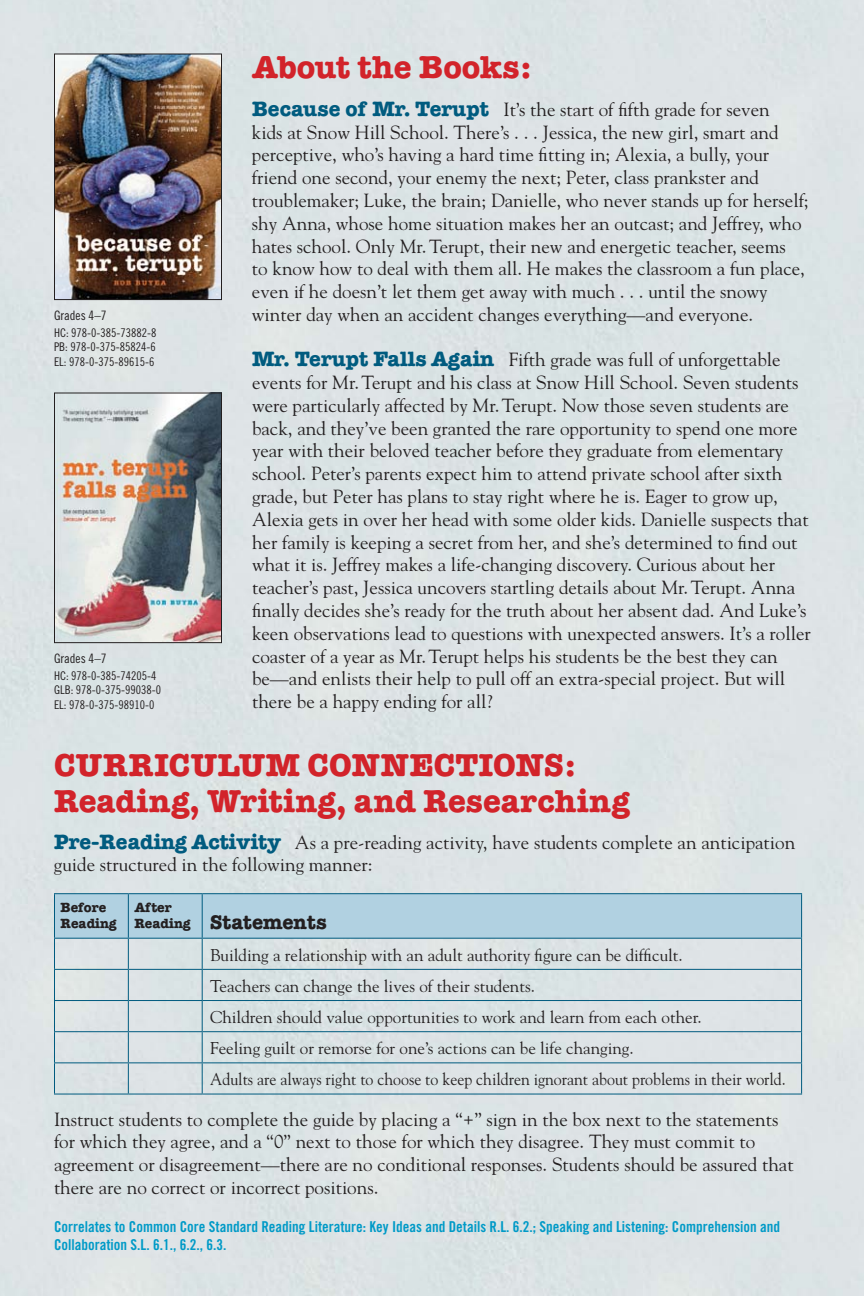
<style>
.page{position:relative;width:864px;height:1296px;background:#dde3e6}
.page>*{position:absolute;margin:0;border:0;box-sizing:border-box;transform-origin:0 0}
.t1{font:700 32px/36px "American Typewriter";letter-spacing:.005em;color:#d2232a}
.t2{font:700 20px "American Typewriter";color:#231f20}
.t3{font:19px/22.8px "Goudy";color:#231f20}
.t4{font:17px/31.2px "Goudy";color:#231f20}
.t5{font:15px/18px "Trade Gothic Bold Cond Twenty";color:#009ac7}
.t6{font:700 13.6px/16px "American Typewriter";color:#231f20}
.t7{font:13px "Trade Gothic Cond Eighteen";color:#231f20}
.t8{font:12px/14.4px "Trade Gothic Cond Eighteen";color:#231f20;text-align:justify}
.s1{font-family:"American Typewriter";font-weight:700;font-size:21px;color:#005b7f}
.s2{font-size:13.6px}
</style>
<div class="page">
<img style="left:56px;top:55px;width:164px;height:243px">
<div style="left:54px;top:53px;width:168px;height:247px;border:1px solid #231f20"></div>
<img style="left:56px;top:394px;width:164px;height:247px">
<div style="left:54px;top:392px;width:168px;height:251px;border:1px solid #231f20"></div>
<div style="left:55px;top:894px;width:746px;height:44px;background:#b1d1e1"></div>
<hr style="left:54px;top:893px;width:74px;height:1px;background:#005b7f">
<hr style="left:54px;top:894px;width:1px;height:44px;background:#005b7f">
<hr style="left:128px;top:893px;width:74px;height:1px;background:#005b7f">
<hr style="left:128px;top:894px;width:1px;height:44px;background:#005b7f">
<hr style="left:202px;top:893px;width:600px;height:1px;background:#005b7f">
<hr style="left:202px;top:894px;width:1px;height:44px;background:#005b7f">
<hr style="left:801px;top:894px;width:1px;height:44px;background:#005b7f">
<hr style="left:54px;top:938px;width:74px;height:1px;background:#005b7f">
<hr style="left:54px;top:939px;width:1px;height:30px;background:#005b7f">
<hr style="left:128px;top:938px;width:74px;height:1px;background:#005b7f">
<hr style="left:128px;top:939px;width:1px;height:30px;background:#005b7f">
<hr style="left:202px;top:938px;width:600px;height:1px;background:#005b7f">
<hr style="left:202px;top:939px;width:1px;height:30px;background:#005b7f">
<hr style="left:801px;top:939px;width:1px;height:30px;background:#005b7f">
<hr style="left:54px;top:969px;width:74px;height:1px;background:#005b7f">
<hr style="left:54px;top:970px;width:1px;height:30px;background:#005b7f">
<hr style="left:128px;top:969px;width:74px;height:1px;background:#005b7f">
<hr style="left:128px;top:970px;width:1px;height:30px;background:#005b7f">
<hr style="left:202px;top:969px;width:600px;height:1px;background:#005b7f">
<hr style="left:202px;top:970px;width:1px;height:30px;background:#005b7f">
<hr style="left:801px;top:970px;width:1px;height:30px;background:#005b7f">
<hr style="left:54px;top:1000px;width:74px;height:1px;background:#005b7f">
<hr style="left:54px;top:1001px;width:1px;height:30px;background:#005b7f">
<hr style="left:128px;top:1000px;width:74px;height:1px;background:#005b7f">
<hr style="left:128px;top:1001px;width:1px;height:30px;background:#005b7f">
<hr style="left:202px;top:1000px;width:600px;height:1px;background:#005b7f">
<hr style="left:202px;top:1001px;width:1px;height:30px;background:#005b7f">
<hr style="left:801px;top:1001px;width:1px;height:30px;background:#005b7f">
<hr style="left:54px;top:1031px;width:74px;height:1px;background:#005b7f">
<hr style="left:54px;top:1032px;width:1px;height:30px;background:#005b7f">
<hr style="left:128px;top:1031px;width:74px;height:1px;background:#005b7f">
<hr style="left:128px;top:1032px;width:1px;height:30px;background:#005b7f">
<hr style="left:202px;top:1031px;width:600px;height:1px;background:#005b7f">
<hr style="left:202px;top:1032px;width:1px;height:30px;background:#005b7f">
<hr style="left:801px;top:1032px;width:1px;height:30px;background:#005b7f">
<hr style="left:54px;top:1062px;width:74px;height:1px;background:#005b7f">
<hr style="left:54px;top:1063px;width:1px;height:31px;background:#005b7f">
<hr style="left:128px;top:1062px;width:74px;height:1px;background:#005b7f">
<hr style="left:128px;top:1063px;width:1px;height:31px;background:#005b7f">
<hr style="left:202px;top:1062px;width:600px;height:1px;background:#005b7f">
<hr style="left:202px;top:1063px;width:1px;height:31px;background:#005b7f">
<hr style="left:801px;top:1063px;width:1px;height:31px;background:#005b7f">
<hr style="left:54px;top:1094px;width:74px;height:1px;background:#005b7f">
<hr style="left:128px;top:1094px;width:74px;height:1px;background:#005b7f">
<hr style="left:202px;top:1094px;width:600px;height:1px;background:#005b7f">
<p class="t7" style="left:54px;top:308px;width:54px">Grades 4–7</p>
<p class="t8" style="left:54px;top:325px;width:104px">HC: 978-0-385-73882-8<br>PB: 978-0-375-85824-6<br>EL: 978-0-375-89615-6</p>
<p class="t7" style="left:54px;top:651px;width:54px">Grades 4–7</p>
<p class="t8" style="left:54px;top:668px;width:109px;text-align:left">HC: 978-0-385-74205-4<br>GLB: 978-0-375-99038-0<br>EL: 978-0-375-98910-0</p>
<h1 class="t1" style="left:252px;top:49px;width:281px">About the Books:</h1>
<p class="t3" style="left:252px;top:98px;width:558px"><span class="s1">Because of Mr. Terupt</span> It’s the start of fifth grade for seven<br>kids at Snow Hill School. There’s . . . Jessica, the new girl, smart and perceptive, who’s having a hard time fitting in; Alexia, a bully, your friend one second, your enemy the next; Peter, class prankster and troublemaker; Luke, the brain; Danielle, who never stands up for herself; shy Anna, whose home situation makes her an outcast; and Jeffrey, who hates school. Only Mr. Terupt, their new and energetic teacher, seems<br>to know how to deal with them all. He makes the classroom a fun place, even if he doesn’t let them get away with much . . . until the snowy winter day when an accident changes everything—and everyone.</p>
<p class="t3" style="left:252px;top:348px;width:560px"><span class="s1">Mr. Terupt Falls Again</span> Fifth grade was full of unforgettable events for Mr. Terupt and his class at Snow Hill School. Seven students were particularly affected by Mr. Terupt. Now those seven students are back, and they’ve been granted the rare opportunity to spend one more year with their beloved teacher before they graduate from elementary school. Peter’s parents expect him to attend private school after sixth grade, but Peter has plans to stay right where he is. Eager to grow up, Alexia gets in over her head with some older kids. Danielle suspects that her family is keeping a secret from her, and she’s determined to find out what it is. Jeffrey makes a life-changing discovery. Curious about her teacher’s past, Jessica uncovers startling details about Mr. Terupt. Anna finally decides she’s ready for the truth about her absent dad. And Luke’s keen observations lead to questions with unexpected answers. It’s a roller coaster of a year as Mr. Terupt helps his students be the best they can be—and enlists their help to pull off an extra-special project. But will there be a happy ending for all?</p>
<h1 class="t1" style="left:54px;top:747px;width:578px">CURRICULUM CONNECTIONS:<br>Reading, Writing, and Researching</h1>
<p class="t3" style="left:54px;top:830px;width:743px"><span class="s1">Pre-Reading Activity</span> As a pre-reading activity, have students complete an anticipation guide structured in the following manner:</p>
<p class="t6" style="left:60px;top:899px;width:58px">Before<br>Reading</p>
<p class="t6" style="left:134px;top:899px;width:39px">After</p>
<p class="t2" style="left:134px;top:910px;width:194px"><span class="s2">Reading</span> Statements</p>
<p class="t4" style="left:210px;top:939px;width:577px">Building a relationship with an adult authority figure can be difficult.<br>Teachers can change the lives of their students.<br>Children should value opportunities to work and learn from each other.<br>Feeling guilt or remorse for one’s actions can be life changing.<br>Adults are always right to choose to keep children ignorant about problems in their world.</p>
<p class="t3" style="left:54px;top:1107px;width:741px">Instruct students to complete the guide by placing a “+” sign in the box next to the statements for which they agree, and a “0” next to those for which they disagree. They must commit to agreement or disagreement—there are no conditional responses. Students should be assured that there are no correct or incorrect positions.</p>
<p class="t5" style="left:54px;top:1218px;width:728px">Correlates to Common Core Standard Reading Literature: Key Ideas and Details R.L. 6.2.; Speaking and Listening: Comprehension and<br>Collaboration S.L. 6.1., 6.2., 6.3.</p>
</div>
